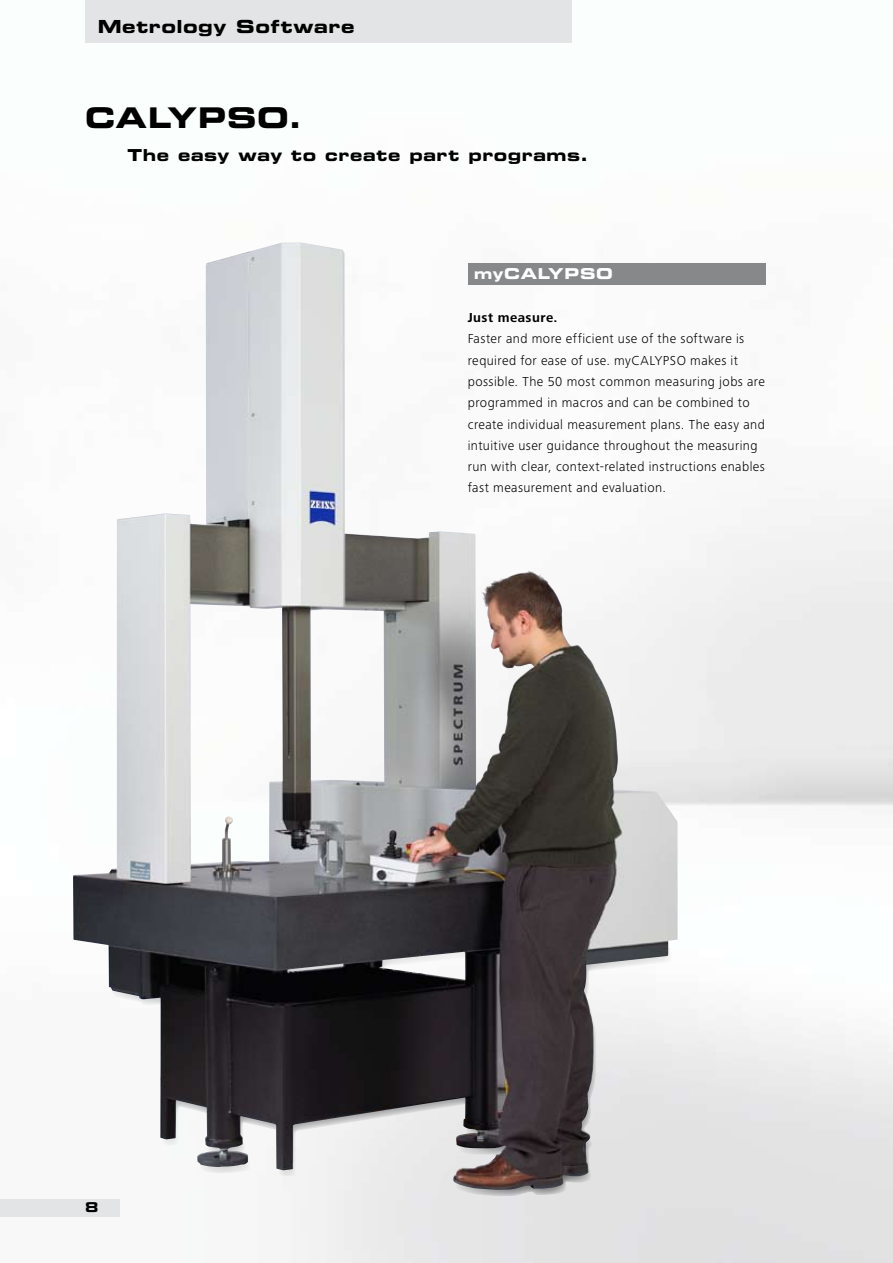
<style>
.page{position:relative;width:893px;height:1263px;background:#fff}
.page>*{position:absolute;margin:0;border:0;box-sizing:border-box;transform-origin:0 0}
.t1{font:28.5px "Zeiss Eurostile Pro Bold Ext 2";letter-spacing:.025em;color:#000}
.t2{font:18px "Zeiss Eurostile Pro Bold Ext 2";letter-spacing:.03em;color:#000}
.t3{font:16.5px "Zeiss Eurostile Pro Bold Ext 2";letter-spacing:.035em;color:#000}
.t4{font:15px "Zeiss Eurostile Pro Bold Ext 2";letter-spacing:.035em;color:#fff}
.t5{font:300 13.5px/21.3px "Zeiss Frutiger Next Pro";letter-spacing:.03em;color:#000}
.t6{font:700 13.5px "Zeiss Frutiger Next Pro";letter-spacing:.035em;color:#000}
.t7{font:13.5px "Zeiss Eurostile Pro Bold Ext 2";color:#000}
</style>
<div class="page">
<img style="left:0;top:242px;width:893px;height:1021px">
<svg style="left:76px;top:945px;width:604px;height:251px"></svg>
<img style="left:73px;top:243px;width:521px;height:947px">
<div style="left:85px;top:0;width:487px;height:43px;background:#e3e4e5"></div>
<div style="left:468px;top:263px;width:297px;height:21px;background:#87888a"></div>
<div style="left:0;top:1199px;width:119px;height:17px;background:#e3e4e5"></div>
<h2 class="t2" style="left:98px;top:13px;width:258px">Metrology Software</h2>
<h1 class="t1" style="left:85px;top:97px;width:219px">CALYPSO.</h1>
<p class="t3" style="left:128px;top:144px;width:462px">The easy way to create part programs.</p>
<p class="t4" style="left:474px;top:263px;width:140px">myCALYPSO</p>
<p class="t7" style="left:85px;top:1198px;width:15px">8</p>
<p class="t6" style="left:468px;top:310px;width:91px">Just measure.</p>
<p class="t5" style="left:468px;top:328px;width:299px">Faster and more efficient use of the software is required for ease of use. myCALYPSO makes it possible. The 50 most common measuring jobs are programmed in macros and can be combined to create individual measurement plans. The easy and intuitive user guidance throughout the measuring run with clear, context-related instructions enables fast measurement and evaluation.</p>
</div>
